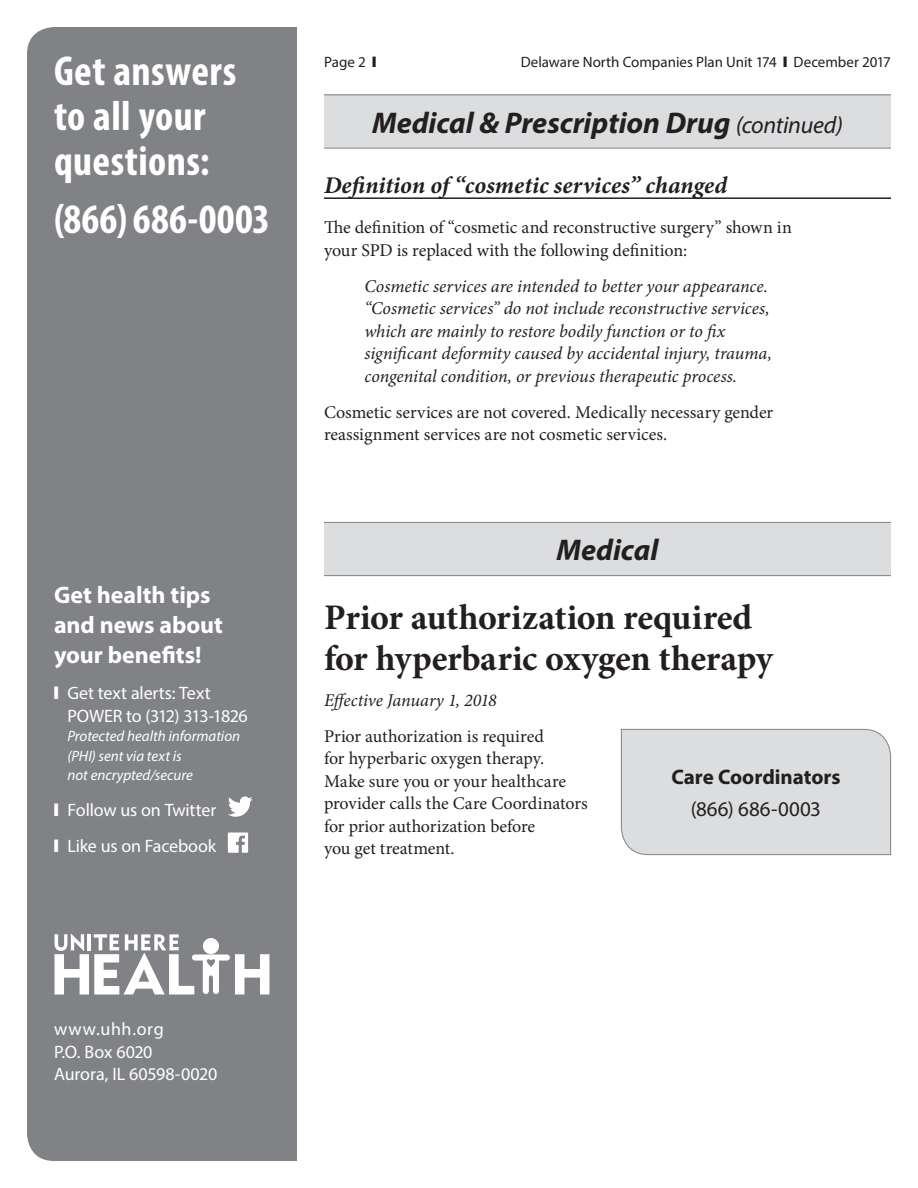
<style>
.page{position:relative;width:918px;height:1188px;background:#fff}
.page>*{position:absolute;margin:0;border:0;box-sizing:border-box;transform-origin:0 0}
.t1{font:700 condensed 42px/45px "Myriad Pro";letter-spacing:.01em;color:#fff}
.t2{font:700 36px/40.5px "Minion Pro";letter-spacing:-.01em;color:#231f20}
.t3{font:italic 700 30px "Myriad Pro";letter-spacing:-.005em;color:#231f20}
.t4{font:700 24px/30px "Myriad Pro";color:#fff}
.t5{font:italic 700 24px "Minion Pro";color:#231f20}
.t6{font:700 21px "Myriad Pro";color:#231f20}
.t7{font:21px "Myriad Pro";color:#231f20}
.t8{font:18px/22.5px "Minion Pro";letter-spacing:-.005em;color:#231f20}
.t9{font:italic 18px/22.5px "Minion Pro";letter-spacing:-.005em;color:#231f20}
.t10{font:18px/22.5px "Myriad Pro";letter-spacing:-.005em;color:#fff}
.t11{font:italic 15px/19.5px "Myriad Pro";letter-spacing:-.005em;color:#fff}
.t12{font:15px "Myriad Pro";color:#231f20}
.s1{font-weight:400;font-size:24px}
</style>
<div class="page">
<div style="left:27px;top:27px;width:270px;height:1134px;background:#808285"></div>
<svg style="left:228px;top:797px;width:25px;height:20px"></svg>
<svg style="left:228px;top:832px;width:20px;height:21px"></svg>
<svg style="left:55px;top:934px;width:214px;height:60px"></svg>
<div style="left:324px;top:94px;width:567px;height:54px;background:#dcdddf"></div>
<hr style="left:324px;top:94px;width:567px;height:1px;background:#808285">
<hr style="left:324px;top:148px;width:567px;height:1px;background:#808285">
<hr style="left:324px;top:197px;width:567px;height:2px;background:#231f20">
<div style="left:621px;top:729px;width:270px;height:126px;background:#dcdddf"></div>
<div style="left:324px;top:522px;width:567px;height:54px;background:#dcdddf"></div>
<hr style="left:324px;top:522px;width:567px;height:1px;background:#808285">
<hr style="left:324px;top:575px;width:567px;height:1px;background:#808285">
<h1 class="t1" style="left:54px;top:47px;width:184px">Get answers to all your questions:</h1>
<h1 class="t1" style="left:54px;top:196px;width:218px">(866) 686-0003</h1>
<h3 class="t4" style="left:54px;top:580px;width:170px">Get health tips and news about your benefits!</h3>
<p class="t10" style="left:67px;top:682px;width:182px;text-indent:-14px">❙ Get text alerts: Text<br>POWER to (312) 313-1826</p>
<p class="t11" style="left:68px;top:726px;width:174px">Protected health information (PHI) sent via text is<br>not encrypted/secure</p>
<p class="t10" style="left:54px;top:792px;width:164px;line-height:36px">❙ Follow us on Twitter ❙ Like us on Facebook</p>
<p class="t12" style="left:324px;top:53px;width:54px">Page 2 ❙</p>
<p class="t12" style="left:521px;top:53px;width:372px">Delaware North Companies Plan Unit 174 ❙ December 2017</p>
<h3 class="t3" style="left:372px;top:103px;width:472px">Medical &amp; Prescription Drug <span class="s1">(continued)</span></h3>
<h3 class="t5" style="left:324px;top:168px;width:405px">Definition of “cosmetic services” changed</h3>
<p class="t8" style="left:324px;top:217px;width:469px">The definition of “cosmetic and reconstructive surgery” shown in your SPD is replaced with the following definition:</p>
<p class="t9" style="left:364px;top:275px;width:409px">Cosmetic services are intended to better your appearance. “Cosmetic services” do not include reconstructive services, which are mainly to restore bodily function or to fix significant deformity caused by accidental injury, trauma, congenital condition, or previous therapeutic process.</p>
<p class="t8" style="left:324px;top:401px;width:451px">Cosmetic services are not covered. Medically necessary gender reassignment services are not cosmetic services.</p>
<h3 class="t3" style="left:557px;top:531px;width:103px">Medical</h3>
<h2 class="t2" style="left:324px;top:597px;width:450px">Prior authorization required for hyperbaric oxygen therapy</h2>
<p class="t9" style="left:324px;top:689px;width:174px">Effective January 1, 2018</p>
<p class="t8" style="left:324px;top:725px;width:265px">Prior authorization is required<br>for hyperbaric oxygen therapy.<br>Make sure you or your healthcare provider calls the Care Coordinators for prior authorization before<br>you get treatment.</p>
<p class="t6" style="left:671px;top:763px;width:171px">Care Coordinators</p>
<p class="t7" style="left:691px;top:796px;width:132px">(866) 686-0003</p>
<p class="t10" style="left:54px;top:1017px;width:165px">www.uhh.org<br>P.O. Box 6020<br>Aurora, IL 60598-0020</p>
</div>
